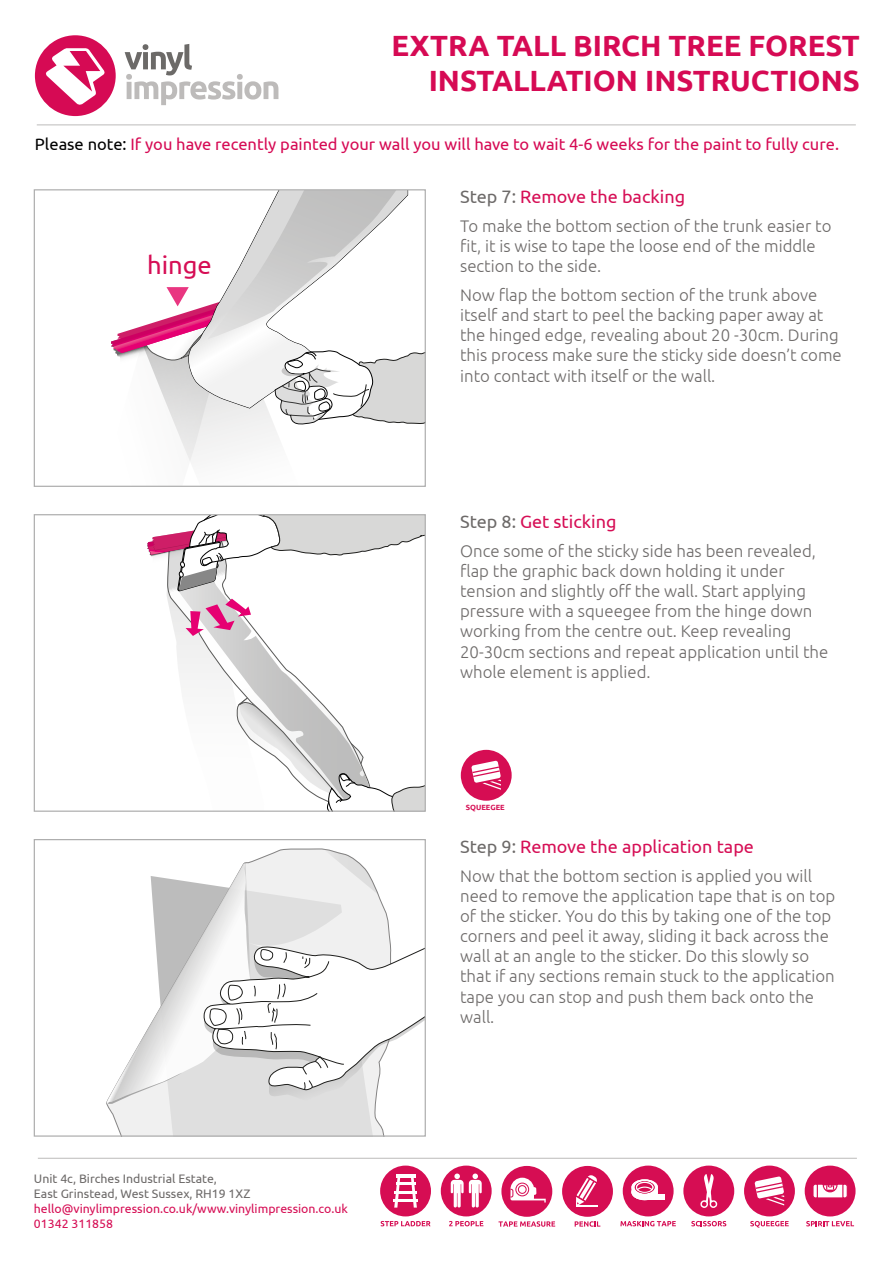
<style>
.page{position:relative;width:893px;height:1263px;background:#fff}
.page>*{position:absolute;margin:0;border:0;box-sizing:border-box;transform-origin:0 0}
.t1{font:700 29.25px "Ubuntu";color:#d60a54}
.t2{font:25.5px "Ubuntu";color:#d60e55}
.t3{font:18px "Ubuntu";color:#d60e55}
.t4{font:300 16.8px/20.1px "Ubuntu";color:#6d6a69}
.t5{font:16.5px "Ubuntu";color:#d60a54}
.t6{font:12.3px "Ubuntu";color:#d60d54}
.t7{font:12.3px "Ubuntu";color:#6d6a69}
.t8{font:700 7.5px "Ubuntu";color:#d60d53}
.s1{color:#000}
.s2{color:#6d6a69}
</style>
<div class="page">
<svg style="left:107px;top:1104px;width:277px;height:31px"></svg>
<svg style="left:107px;top:848px;width:317px;height:256px"></svg>
<div style="left:34px;top:839px;width:392px;height:298px;border:1px solid #aeaeae"></div>
<svg style="left:147px;top:516px;width:277px;height:294px"></svg>
<div style="left:34px;top:514px;width:392px;height:298px;border:1px solid #aeaeae"></div>
<svg style="left:111px;top:191px;width:313px;height:270px"></svg>
<div style="left:34px;top:189px;width:392px;height:298px;border:1px solid #aeaeae"></div>
<svg style="left:35px;top:35px;width:81px;height:81px"></svg>
<svg style="left:125px;top:44px;width:153px;height:61px"></svg>
<hr style="left:37px;top:125px;width:819px;height:1px;background:#bdbbba">
<hr style="left:38px;top:1158px;width:819px;height:1px;background:#bdbbba">
<div style="left:461px;top:750px;width:51px;height:51px;background:#d60d53;border-radius:50%"></div>
<svg style="left:471px;top:760px;width:30px;height:30px"></svg>
<svg style="left:691px;top:1221px;width:35px;height:5px"></svg>
<div style="left:683px;top:1165px;width:51px;height:51px;background:#d60d53;border-radius:50%"></div>
<svg style="left:700px;top:1174px;width:17px;height:34px"></svg>
<svg style="left:620px;top:1221px;width:56px;height:5px"></svg>
<div style="left:623px;top:1165px;width:51px;height:51px;background:#d60d53;border-radius:50%"></div>
<div style="left:644px;top:1195px;width:21px;height:5px;background:#fff"></div>
<svg style="left:631px;top:1179px;width:27px;height:21px"></svg>
<svg style="left:806px;top:1221px;width:48px;height:5px"></svg>
<div style="left:805px;top:1165px;width:50px;height:51px;background:#d60d53;border-radius:50%"></div>
<svg style="left:813px;top:1184px;width:34px;height:14px"></svg>
<svg style="left:750px;top:1221px;width:39px;height:7px"></svg>
<div style="left:744px;top:1165px;width:51px;height:51px;background:#d60d53;border-radius:50%"></div>
<svg style="left:754px;top:1176px;width:30px;height:29px"></svg>
<svg style="left:498px;top:1221px;width:57px;height:6px"></svg>
<div style="left:501px;top:1166px;width:51px;height:51px;background:#d60d53;border-radius:50%"></div>
<svg style="left:510px;top:1178px;width:36px;height:24px"></svg>
<svg style="left:449px;top:1221px;width:34px;height:5px"></svg>
<div style="left:441px;top:1165px;width:51px;height:51px;background:#d60d53;border-radius:50%"></div>
<svg style="left:451px;top:1173px;width:31px;height:35px"></svg>
<svg style="left:381px;top:1221px;width:50px;height:5px"></svg>
<div style="left:380px;top:1165px;width:51px;height:51px;background:#d60d53;border-radius:50%"></div>
<hr style="left:396px;top:1174px;width:19px;height:4px;background:#fff">
<svg style="left:394px;top:1176px;width:23px;height:31px"></svg>
<hr style="left:394px;top:1191px;width:23px;height:2px;background:#fff">
<hr style="left:393px;top:1199px;width:25px;height:3px;background:#fff">
<div style="left:562px;top:1166px;width:51px;height:51px;background:#d60d53;border-radius:50%"></div>
<svg style="left:576px;top:1175px;width:22px;height:31px"></svg>
<svg style="left:575px;top:1221px;width:25px;height:6px"></svg>
<p class="t1" style="left:391px;top:28px;width:470px">EXTRA TALL BIRCH TREE FOREST</p>
<p class="t1" style="left:429px;top:63px;width:433px">INSTALLATION INSTRUCTIONS</p>
<p class="t5" style="left:35px;top:134px;width:806px"><span class="s1">Please note:</span> If you have recently painted your wall you will have to wait 4-6 weeks for the paint to fully cure.</p>
<p class="t2" style="left:147px;top:250px;width:66px">hinge</p>
<p class="t7" style="left:34px;top:1171px;width:184px">Unit 4c, Birches Industrial Estate,</p>
<p class="t7" style="left:34px;top:1186px;width:218px">East Grinstead, West Sussex, RH19 1XZ</p>
<p class="t6" style="left:34px;top:1201px;width:315px">hello@vinylimpression.co.uk/www.vinylimpression.co.uk</p>
<p class="t6" style="left:34px;top:1216px;width:81px">01342 311858</p>
<p class="t3" style="left:460px;top:186px;width:226px"><span class="s2">Step 7:</span> Remove the backing</p>
<p class="t4" style="left:460px;top:215px;width:373px">To make the bottom section of the trunk easier to fit, it is wise to tape the loose end of the middle section to the side.</p>
<p class="t4" style="left:460px;top:284px;width:383px">Now flap the bottom section of the trunk above itself and start to peel the backing paper away at the hinged edge, revealing about 20 -30cm. During this process make sure the sticky side doesn’t come into contact with itself or the wall.</p>
<p class="t3" style="left:460px;top:511px;width:158px"><span class="s2">Step 8:</span> Get sticking</p>
<p class="t4" style="left:460px;top:540px;width:370px">Once some of the sticky side has been revealed, flap the graphic back down holding it under tension and slightly off the wall. Start applying pressure with a squeegee from the hinge down working from the centre out. Keep revealing 20-30cm sections and repeat application until the whole element is applied.</p>
<p class="t8" style="left:466px;top:802px;width:41px">SQUEEGEE</p>
<p class="t3" style="left:460px;top:836px;width:295px"><span class="s2">Step 9:</span> Remove the application tape</p>
<p class="t4" style="left:460px;top:865px;width:377px">Now that the bottom section is applied you will need to remove the application tape that is on top of the sticker. You do this by taking one of the top corners and peel it away, sliding it back across the wall at an angle to the sticker. Do this slowly so that if any sections remain stuck to the application tape you can stop and push them back onto the wall.</p>
</div>
